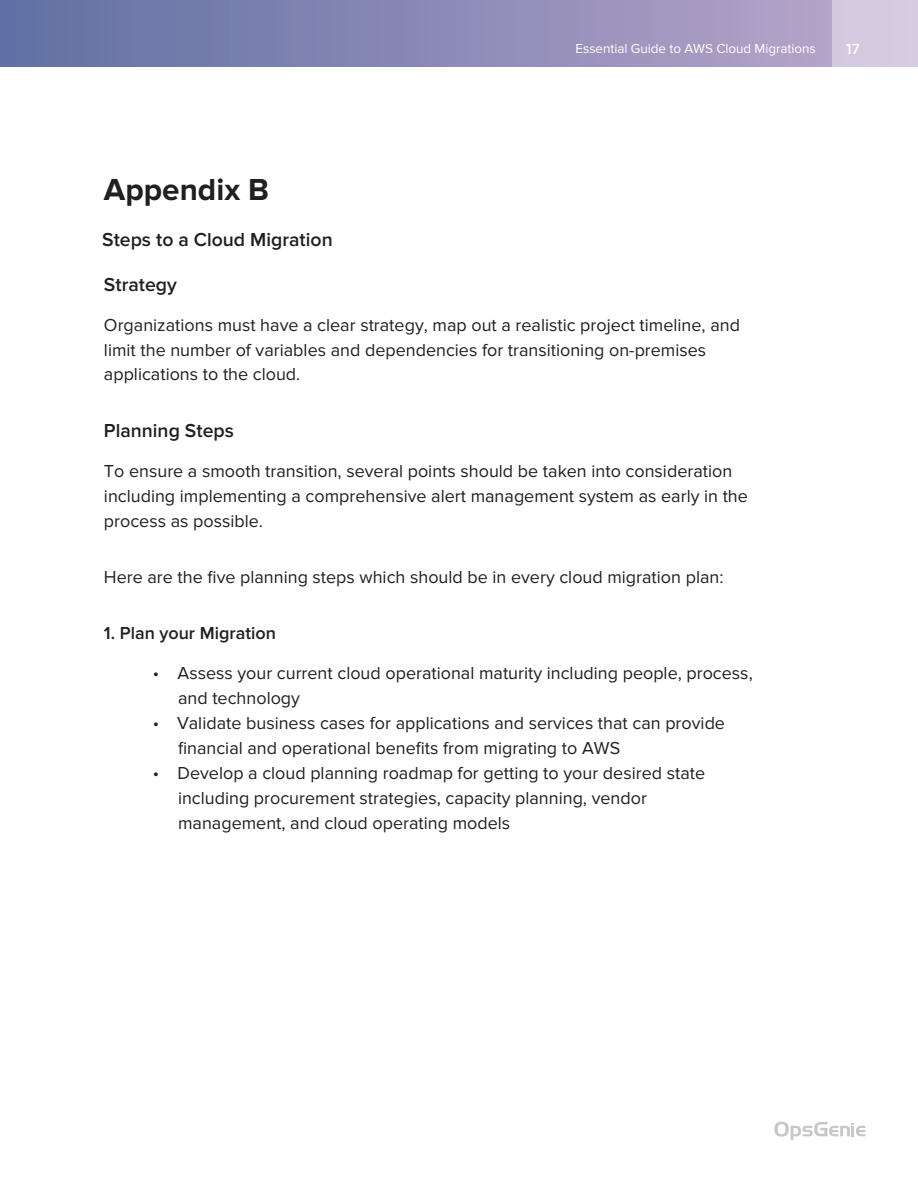
<style>
.page{position:relative;width:918px;height:1188px;background:#fff}
.page>*{position:absolute;margin:0;border:0;box-sizing:border-box;transform-origin:0 0}
.t1{font:700 31.5px "Proxima Nova";color:#231f20}
.t2{font:600 19.5px "Proxima Nova";color:#231f20}
.t3{font:18px/24.9px "Proxima Nova";color:#231f20}
.t4{font:600 18px "Proxima Nova";color:#231f20}
.t5{font:600 15px "Flexo";color:#fff}
.t6{font:13.5px "Proxima Nova";letter-spacing:-.005em;color:#fff}
.s1{font-family:"Myriad Pro"}
</style>
<div class="page">
<div style="left:0;top:0;width:918px;height:66px;background:linear-gradient(to right,#6070a3,#bca8cb)"></div>
<svg style="left:774px;top:1122px;width:91px;height:18px"></svg>
<div style="left:833px;top:0;width:85px;height:69px;background:#d6cadf"></div>
<p class="t6" style="left:576px;top:41px;width:242px">Essential Guide to AWS Cloud Migrations</p>
<p class="t5" style="left:846px;top:40px;width:15px">17</p>
<h1 class="t1" style="left:104px;top:171px;width:167px">Appendix B</h1>
<p class="t2" style="left:102px;top:228px;width:232px">Steps to a Cloud Migration</p>
<p class="t2" style="left:104px;top:273px;width:74px">Strategy</p>
<p class="t3" style="left:104px;top:312px;width:638px">Organizations must have a clear strategy, map out a realistic project timeline, and limit the number of variables and dependencies for transitioning on-premises applications to the cloud.</p>
<p class="t2" style="left:104px;top:419px;width:131px">Planning Steps</p>
<p class="t3" style="left:104px;top:459px;width:646px">To ensure a smooth transition, several points should be taken into consideration including implementing a comprehensive alert management system as early in the process as possible.</p>
<p class="t3" style="left:104px;top:565px;width:621px">Here are the five planning steps which should be in every cloud migration plan:</p>
<p class="t4" style="left:104px;top:623px;width:173px">1. Plan your Migration</p>
<p class="t3" style="left:178px;top:661px;width:576px;text-indent:-25px"><span class="s1">•</span> Assess your current cloud operational maturity including people, process, and technology</p>
<p class="t3" style="left:178px;top:711px;width:549px;text-indent:-25px"><span class="s1">•</span> Validate business cases for applications and services that can provide financial and operational benefits from migrating to AWS</p>
<p class="t3" style="left:178px;top:761px;width:529px;text-indent:-25px"><span class="s1">•</span> Develop a cloud planning roadmap for getting to your desired state including procurement strategies, capacity planning, vendor management, and cloud operating models</p>
</div>
